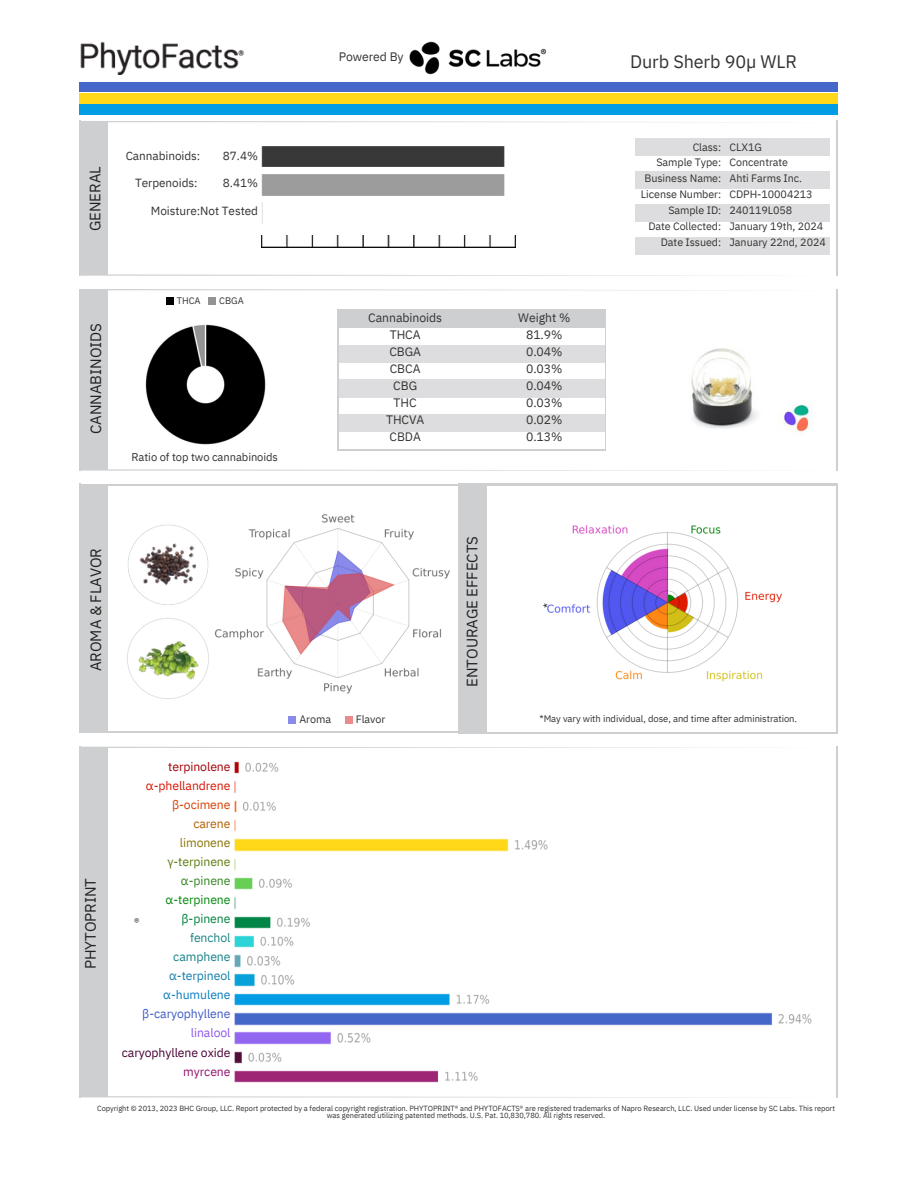
<style>
.page{position:relative;width:918px;height:1188px;background:#fff}
.page>*{position:absolute;margin:0;border:0;box-sizing:border-box;transform-origin:0 0}
.t1{font:18px "IBM Plex Sans";letter-spacing:-.005em;color:#333}
.t2{font:15px "IBM Plex Sans";letter-spacing:-.005em;color:#222}
.t3{font:12.3px/19px "IBM Plex Sans";letter-spacing:-.005em;color:#480033;text-align:right}
.t4{font:12.3px/17px "IBM Plex Sans";letter-spacing:-.005em;color:#333;text-align:center}
.t5{font:11.85px "IBM Plex Sans";letter-spacing:-.005em;color:#333}
.t6{font:11.1px "IBM Plex Sans";letter-spacing:-.005em;color:#333}
.t7{font:11.1px "IBM Plex Sans";color:#222}
.t8{font:10.8px/15.9px "IBM Plex Sans";letter-spacing:-.005em;color:#333;text-align:right}
.t9{font:9.45px "IBM Plex Sans";letter-spacing:-.005em;color:#333}
.t10{font:7.5px/7.4px "IBM Plex Sans";letter-spacing:-.005em;color:#333;text-align:center}
.s1{color:#a40007}
.s2{color:#da1400}
.s3{color:#d64000}
.s4{color:#b35f00}
.s5{color:#8a7300}
.s6{color:#5f7e11}
.s7{color:#358523}
.s8{color:#008a0b}
.s9{color:#00823f}
.s10{color:#1b8383}
.s11{color:#14828a}
.s12{color:#127dab}
.s13{color:#097cbe}
.s14{color:#3f5ac6}
.s15{color:#8b54ef}
.s16{color:#95126e}
</style>
<div class="page">
<div style="left:80px;top:82px;width:758px;height:10px;background:#4667ca"></div>
<div style="left:80px;top:93px;width:758px;height:10px;background:#ffd819"></div>
<div style="left:80px;top:104px;width:758px;height:10px;background:#009de5"></div>
<img style="left:80px;top:41px;width:165px;height:34px">
<img style="left:409px;top:41px;width:138px;height:34px">
<svg style="left:81px;top:121px;width:518px;height:1px"></svg>
<svg style="left:81px;top:274px;width:637px;height:2px"></svg>
<hr style="left:80px;top:121px;width:1px;height:155px;background:#cdcfd0">
<hr style="left:836px;top:121px;width:2px;height:155px;background:#cdcfd0">
<div style="left:636px;top:139px;width:90px;height:16px;background:#dddddf"></div>
<div style="left:726px;top:139px;width:104px;height:16px;background:#dddddf"></div>
<div style="left:636px;top:172px;width:90px;height:16px;background:#dddddf"></div>
<div style="left:726px;top:172px;width:104px;height:16px;background:#dddddf"></div>
<div style="left:636px;top:205px;width:90px;height:16px;background:#dddddf"></div>
<div style="left:726px;top:205px;width:104px;height:16px;background:#dddddf"></div>
<div style="left:636px;top:238px;width:90px;height:16px;background:#dddddf"></div>
<div style="left:726px;top:238px;width:104px;height:16px;background:#dddddf"></div>
<div style="left:261px;top:147px;width:244px;height:20px;background:#383838"></div>
<div style="left:261px;top:175px;width:244px;height:20px;background:#9c9c9c"></div>
<img style="left:261px;top:236px;width:254px;height:11px">
<div style="left:81px;top:122px;width:27px;height:152px;background:#cdcfd0"></div>
<svg style="left:81px;top:289px;width:469px;height:1px"></svg>
<svg style="left:81px;top:469px;width:637px;height:2px"></svg>
<hr style="left:80px;top:289px;width:1px;height:182px;background:#cdcfd0">
<hr style="left:836px;top:289px;width:2px;height:182px;background:#cdcfd0">
<div style="left:81px;top:290px;width:27px;height:179px;background:#cdcfd0"></div>
<div style="left:338px;top:310px;width:134px;height:18px;background:#cdcfd0"></div>
<div style="left:472px;top:310px;width:133px;height:18px;background:#cdcfd0"></div>
<div style="left:338px;top:345px;width:134px;height:17px;background:#dddddf"></div>
<div style="left:472px;top:345px;width:133px;height:17px;background:#dddddf"></div>
<div style="left:338px;top:380px;width:134px;height:17px;background:#dddddf"></div>
<div style="left:472px;top:380px;width:133px;height:17px;background:#dddddf"></div>
<div style="left:338px;top:415px;width:134px;height:17px;background:#dddddf"></div>
<div style="left:472px;top:415px;width:133px;height:17px;background:#dddddf"></div>
<hr style="left:337px;top:449px;width:135px;height:1px;background:#cdcfd0">
<svg style="left:337px;top:310px;width:1px;height:139px"></svg>
<hr style="left:472px;top:449px;width:134px;height:1px;background:#cdcfd0">
<svg style="left:605px;top:310px;width:1px;height:139px"></svg>
<img style="left:691px;top:348px;width:119px;height:86px">
<div style="left:166px;top:297px;width:8px;height:8px;background:#000"></div>
<div style="left:208px;top:297px;width:8px;height:8px;background:#949494"></div>
<img style="left:145px;top:324px;width:121px;height:121px">
<hr style="left:80px;top:484px;width:379px;height:1px;background:#cdcfd0">
<hr style="left:80px;top:732px;width:379px;height:1px;background:#cdcfd0">
<hr style="left:80px;top:484px;width:1px;height:249px;background:#cdcfd0">
<hr style="left:458px;top:484px;width:1px;height:249px;background:#cdcfd0">
<svg style="left:128px;top:525px;width:80px;height:80px"></svg>
<img style="left:135px;top:532px;width:66px;height:66px;border-radius:10px">
<img style="left:127px;top:618px;width:82px;height:81px">
<img style="left:135px;top:626px;width:66px;height:66px;border-radius:10px">
<img style="left:215px;top:485px;width:235px;height:209px">
<div style="left:81px;top:485px;width:27px;height:247px;background:#cdcfd0"></div>
<div style="left:288px;top:716px;width:8px;height:8px;background:#8a8aea"></div>
<div style="left:345px;top:716px;width:8px;height:8px;background:#ea8a8a"></div>
<hr style="left:459px;top:484px;width:379px;height:1px;background:#cdcfd0">
<hr style="left:459px;top:732px;width:379px;height:1px;background:#cdcfd0">
<hr style="left:459px;top:484px;width:1px;height:249px;background:#cdcfd0">
<hr style="left:836px;top:484px;width:2px;height:249px;background:#cdcfd0">
<img style="left:547px;top:525px;width:235px;height:157px">
<div style="left:460px;top:485px;width:27px;height:247px;background:#cdcfd0"></div>
<svg style="left:81px;top:747px;width:637px;height:1px"></svg>
<svg style="left:81px;top:1096px;width:386px;height:1px"></svg>
<hr style="left:80px;top:747px;width:1px;height:350px;background:#cdcfd0">
<hr style="left:836px;top:747px;width:2px;height:350px;background:#cdcfd0">
<img style="left:235px;top:761px;width:44px;height:13px">
<img style="left:235px;top:800px;width:41px;height:12px">
<img style="left:235px;top:839px;width:313px;height:12px">
<img style="left:235px;top:877px;width:57px;height:13px">
<img style="left:235px;top:916px;width:76px;height:12px">
<img style="left:235px;top:935px;width:59px;height:13px">
<img style="left:235px;top:955px;width:46px;height:12px">
<img style="left:235px;top:974px;width:60px;height:12px">
<img style="left:235px;top:993px;width:255px;height:13px">
<img style="left:235px;top:1013px;width:577px;height:12px">
<img style="left:235px;top:1032px;width:136px;height:12px">
<img style="left:235px;top:1051px;width:47px;height:13px">
<img style="left:235px;top:1071px;width:243px;height:12px">
<div style="left:81px;top:748px;width:27px;height:348px;background:#cdcfd0"></div>
<p class="t2" style="left:85px;top:231px;width:66px;rotate:-90deg">GENERAL</p>
<p class="t5" style="left:126px;top:148px;width:76px">Cannabinoids:</p>
<p class="t5" style="left:135px;top:175px;width:64px">Terpenoids:</p>
<p class="t5" style="left:223px;top:148px;width:37px">87.4%</p>
<p class="t5" style="left:223px;top:175px;width:37px">8.41%</p>
<p class="t5" style="left:151px;top:203px;width:109px">Moisture:Not Tested</p>
<p class="t2" style="left:86px;top:434px;width:113px;rotate:-90deg">CANNABINOIDS</p>
<p class="t9" style="left:177px;top:294px;width:25px">THCA</p>
<p class="t9" style="left:219px;top:294px;width:26px">CBGA</p>
<p class="t6" style="left:132px;top:450px;width:148px">Ratio of top two cannabinoids</p>
<h6 class="t4" style="left:339px;top:48px;width:67px">Powered By</h6>
<h2 class="t4" style="left:368px;top:309px;width:75px">Cannabinoids<br>THCA<br>CBGA<br>CBCA<br>CBG<br>THC<br>THCVA<br>CBDA</h2>
<h3 class="t4" style="left:518px;top:309px;width:54px">Weight %<br>81.9%<br>0.04%<br>0.03%<br>0.04%<br>0.03%<br>0.02%<br>0.13%</h3>
<p class="t1" style="left:630px;top:50px;width:168px">Durb Sherb 90µ WLR</p>
<p class="t8" style="left:641px;top:139px;width:82px">Class:<br>Sample Type:<br>Business Name:<br>License Number:<br>Sample ID:<br>Date Collected:<br>Date Issued:</p>
<p class="t8" style="left:730px;top:139px;width:98px;text-align:left">CLX1G<br>Concentrate<br>Ahti Farms Inc.<br>CDPH-10004213<br>240119L058<br>January 19th, 2024<br>January 22nd, 2024</p>
<p class="t2" style="left:86px;top:671px;width:125px;rotate:-90deg">AROMA &amp; FLAVOR</p>
<p class="t2" style="left:80px;top:969px;width:93px;rotate:-90deg">PHYTOPRINT</p>
<p class="t3" style="left:122px;top:757px;width:110px"><span class="s1">terpinolene </span><span class="s2">α-phellandrene </span><span class="s3">β-ocimene<br></span><span class="s4">carene<br></span><span class="s5">limonene </span><span class="s6">γ-terpinene </span><span class="s7">α-pinene </span><span class="s8">α-terpinene </span><span class="s9">β-pinene<br></span><span class="s10">fenchol<br></span><span class="s11">camphene </span><span class="s12">α-terpineol </span><span class="s13">α-humulene </span><span class="s14">β-caryophyllene </span><span class="s15">linalool </span>caryophyllene oxide <span class="s16">myrcene</span></p>
<p class="t7" style="left:131px;top:923px;width:7px;rotate:-90deg">®</p>
<p class="t8" style="left:299px;top:711px;width:33px">Aroma</p>
<p class="t8" style="left:356px;top:711px;width:31px">Flavor</p>
<p class="t2" style="left:462px;top:687px;width:152px;rotate:-90deg">ENTOURAGE EFFECTS</p>
<p class="t7" style="left:540px;top:608px;width:7px;rotate:-90deg">*</p>
<p class="t9" style="left:539px;top:712px;width:259px">*May vary with individual, dose, and time after administration.</p>
<p class="t10" style="left:97px;top:1104px;width:739px">Copyright © 2013, 2023 BHC Group, LLC. Report protected by a federal copyright registration. PHYTOPRINT® and PHYTOFACTS® are registered trademarks of Napro Research, LLC. Used under license by SC Labs. This report was generated utilizing patented methods. U.S. Pat. 10,830,780. All rights reserved.</p>
</div>
